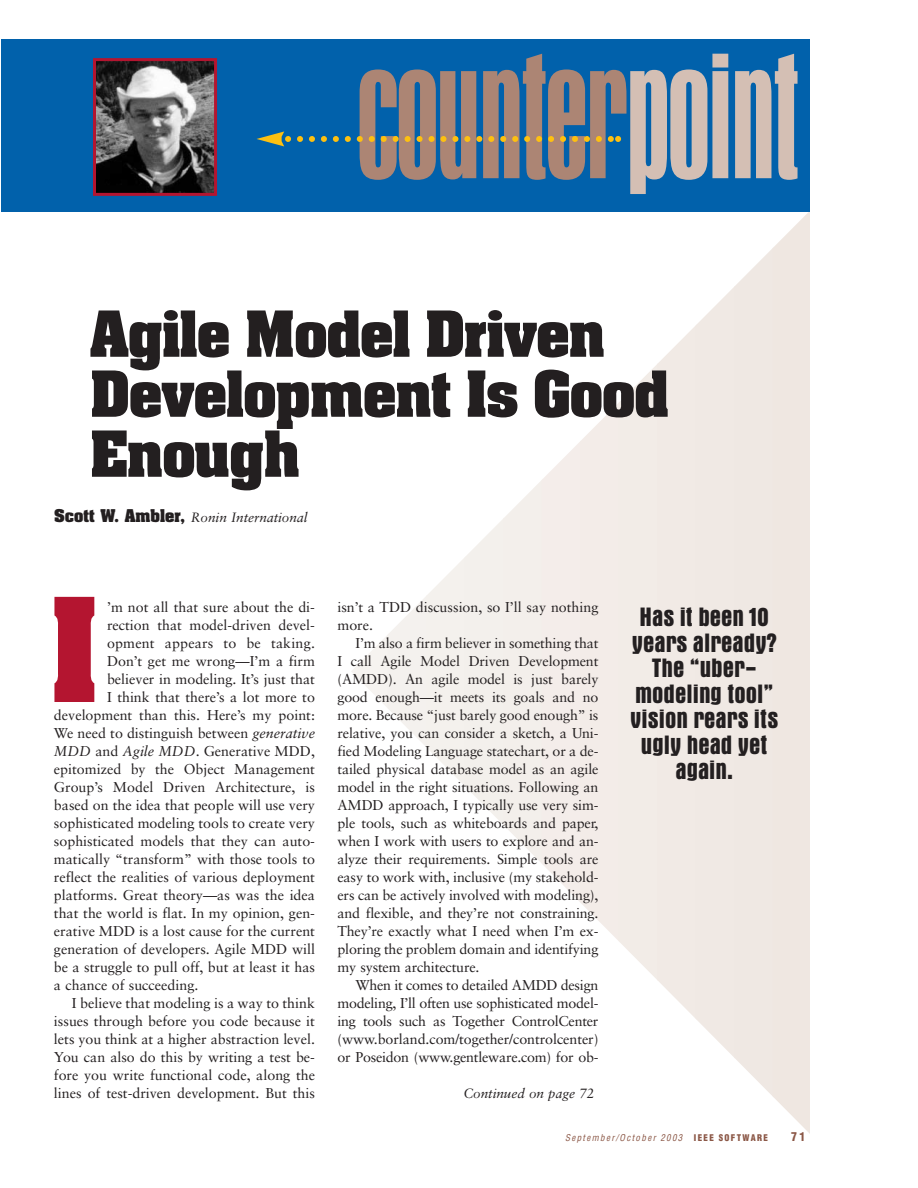
<style>
.page{position:relative;width:918px;height:1188px;background:#fff}
.page>*{position:absolute;margin:0;border:0;box-sizing:border-box;transform-origin:0 0}
.t1{font:condensed 180px "Aurora BT";letter-spacing:-.015em;color:#ac8574}
.t2{font:700 122.7px "Aachen";color:#b41530}
.t3{font:700 54px/60px "Aachen";letter-spacing:-.02em;color:#231f20}
.t4{font:700 condensed 27px/25.5px "Aurora BT";color:#231f20;text-align:center}
.t5{font:14.25px/18px "Sabon";color:#231f20;text-align:justify}
.t6{font:italic 13.5px "Sabon";color:#231f20}
.t7{font:900 condensed 12px "Helvetica";color:#8b5746}
.t8{font:italic condensed 9.15px "Helvetica";letter-spacing:.15em;color:#8b5746}
.s1{color:#d4bfb4}
.s2{font-family:"Aachen";font-weight:700;font-style:normal;font-size:15px}
.s3{font-style:italic}
.s4{font-weight:900;font-style:normal;font-size:9px}
</style>
<div class="page">
<svg style="left:379px;top:605px;width:39px;height:133px;fill:#f4f1ee"></svg>
<svg style="left:418px;top:567px;width:38px;height:210px;fill:#f4f1ed"></svg>
<div style="left:456px;top:211px;width:56px;height:923px;background:linear-gradient(to bottom,#fcfbfa,#fbfaf9)"></div>
<div style="left:495px;top:211px;width:56px;height:923px;background:linear-gradient(to bottom,#fbfaf8,#faf9f7)"></div>
<div style="left:533px;top:211px;width:56px;height:923px;background:linear-gradient(to bottom,#faf8f6,#f9f6f4)"></div>
<div style="left:572px;top:211px;width:56px;height:923px;background:linear-gradient(to bottom,#f9f5f3,#f9f5f3)"></div>
<svg style="left:610px;top:212px;width:39px;height:922px;fill:#f3ece8"></svg>
<div style="left:649px;top:334px;width:38px;height:676px;background:#f1eae5"></div>
<div style="left:687px;top:295px;width:39px;height:754px;background:#f0e9e4"></div>
<div style="left:726px;top:211px;width:56px;height:923px;background:#efe8e3"></div>
<div style="left:764px;top:211px;width:46px;height:923px;background:#efe7e1"></div>
<div style="left:1px;top:39px;width:809px;height:173px;background:#0161ab"></div>
<img style="left:97px;top:62px;width:116px;height:130px">
<div style="left:93px;top:58px;width:124px;height:138px;border:3px solid #b41530"></div>
<svg style="left:256px;top:131px;width:365px;height:15px"></svg>
<div style="left:335px;top:1084px;width:261px;height:32px;background:#fff"></div>
<h1 class="t1" style="left:357px;top:11px;width:444px">counter<span class="s1">point</span></h1>
<h3 class="t3" style="left:90px;top:310px;width:580px">Agile Model Driven<br>Development Is Good<br>Enough</h3>
<p class="t6" style="left:54px;top:511px;width:255px"><span class="s2">Scott W. Ambler,</span> Ronin International</p>
<h2 class="t2" style="left:50px;top:597px;width:51px">I</h2>
<p class="t5" style="left:107px;top:599px;width:209px">’m not all that sure about the di-</p>
<p class="t5" style="left:107px;top:617px;width:209px">rection that model-driven devel-</p>
<p class="t5" style="left:107px;top:635px;width:209px">opment appears to be taking.</p>
<p class="t5" style="left:107px;top:653px;width:209px">Don’t get me wrong—I’m a firm</p>
<p class="t5" style="left:107px;top:671px;width:209px">believer in modeling. It’s just that</p>
<p class="t5" style="left:107px;top:689px;width:209px">I think that there’s a lot more to</p>
<p class="t5" style="left:54px;top:707px;width:263px">development than this. Here’s my point:</p>
<p class="t5" style="left:54px;top:725px;width:263px">We need to distinguish between <span class="s3">generative</span></p>
<p class="t5" style="left:54px;top:743px;width:263px"><span class="s3">MDD</span> and <span class="s3">Agile MDD</span>. Generative MDD,</p>
<p class="t5" style="left:54px;top:761px;width:263px">epitomized by the Object Management</p>
<p class="t5" style="left:54px;top:779px;width:263px">Group’s Model Driven Architecture, is</p>
<p class="t5" style="left:54px;top:797px;width:263px">based on the idea that people will use very</p>
<p class="t5" style="left:54px;top:815px;width:263px">sophisticated modeling tools to create very</p>
<p class="t5" style="left:54px;top:833px;width:263px">sophisticated models that they can auto-</p>
<p class="t5" style="left:54px;top:851px;width:263px">matically “transform” with those tools to</p>
<p class="t5" style="left:54px;top:869px;width:263px">reflect the realities of various deployment</p>
<p class="t5" style="left:54px;top:887px;width:263px">platforms. Great theory—as was the idea</p>
<p class="t5" style="left:54px;top:905px;width:263px">that the world is flat. In my opinion, gen-</p>
<p class="t5" style="left:54px;top:923px;width:263px">erative MDD is a lost cause for the current</p>
<p class="t5" style="left:54px;top:941px;width:263px">generation of developers. Agile MDD will</p>
<p class="t5" style="left:54px;top:959px;width:263px">be a struggle to pull off, but at least it has</p>
<p class="t5" style="left:54px;top:977px;width:146px">a chance of succeeding.</p>
<p class="t5" style="left:72px;top:995px;width:245px">I believe that modeling is a way to think</p>
<p class="t5" style="left:54px;top:1013px;width:263px">issues through before you code because it</p>
<p class="t5" style="left:54px;top:1031px;width:263px">lets you think at a higher abstraction level.</p>
<p class="t5" style="left:54px;top:1049px;width:263px">You can also do this by writing a test be-</p>
<p class="t5" style="left:54px;top:1067px;width:263px">fore you write functional code, along the</p>
<p class="t5" style="left:54px;top:1085px;width:263px">lines of test-driven development. But this</p>
<p class="t5" style="left:337px;top:599px;width:263px">isn’t a TDD discussion, so I’ll say nothing more.</p>
<p class="t5" style="left:337px;top:635px;width:263px;text-indent:18px">I’m also a firm believer in something that I call Agile Model Driven Development (AMDD). An agile model is just barely good enough—it meets its goals and no more. Because “just barely good enough” is relative, you can consider a sketch, a Uni&shy;fied Modeling Language statechart, or a de&shy;tailed physical database model as an agile model in the right situations. Following an AMDD approach, I typically use very sim&shy;ple tools, such as whiteboards and paper, when I work with users to explore and an&shy;alyze their requirements. Simple tools are easy to work with, inclusive (my stakehold&shy;ers can be actively involved with modeling), and flexible, and they’re not constraining.<br>They’re exactly what I need when I’m ex&shy;ploring the problem domain and identifying my system architecture.</p>
<p class="t5" style="left:337px;top:977px;width:263px;text-indent:18px">When it comes to detailed AMDD design modeling, I’ll often use sophisticated model&shy;ing tools such as Together ControlCenter (www.borland.com/together/controlcenter) or Poseidon (www.gentleware.com) for ob-</p>
<p class="t6" style="left:463px;top:1088px;width:132px">Continued on page 72</p>
<h3 class="t4" style="left:630px;top:604px;width:150px">Has it been 10 years already?<br>The “uber&shy;modeling tool” vision rears its ugly head yet again.</h3>
<p class="t8" style="left:565px;top:1134px;width:204px">September/October 2003 <span class="s4">IEEE SOFTWARE</span></p>
<p class="t7" style="left:791px;top:1132px;width:16px">71</p>
</div>
